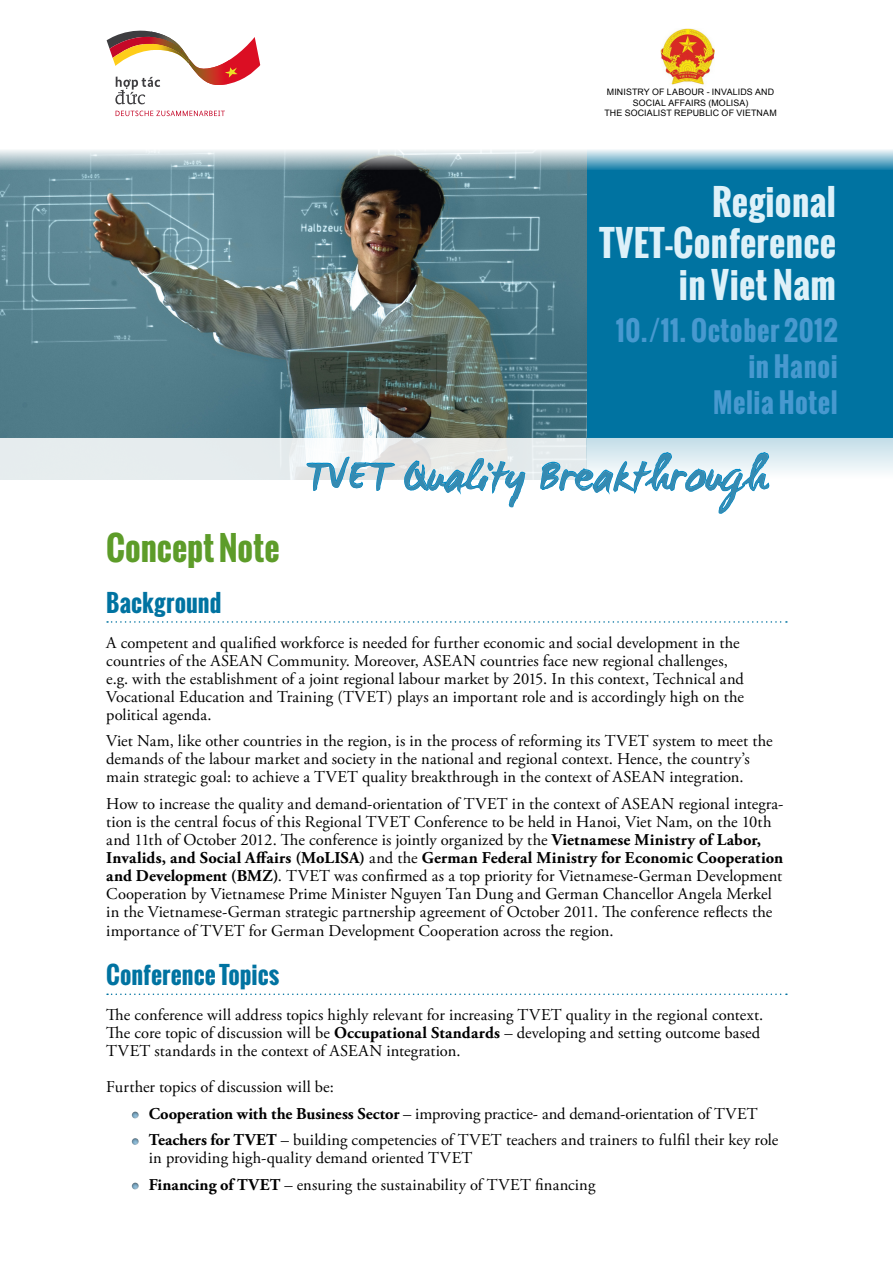
<style>
.page{position:relative;width:893px;height:1263px;background:#fff}
.page>*{position:absolute;margin:0;border:0;box-sizing:border-box;transform-origin:0 0}
.t1{font:43.95px "WC Mano Negra Bta";color:#358ab1}
.t2{font:700 35.4px/41.4px "Oswald";letter-spacing:.01em;color:#def1f9;text-align:right}
.t3{font:700 33px "Oswald";color:#5d9c29}
.t4{font:700 27px/36px "Oswald";letter-spacing:.02em;color:#4899cf;text-align:right}
.t5{font:700 24px "Oswald";color:#0073a1}
.t6{font:16.5px/18px "Adobe Garamond Pro";letter-spacing:.005em;color:#000}
.t7{font:8.85px/10.6px "Arial";letter-spacing:.015em;color:#000;text-align:center}
.s1{font-weight:700}
</style>
<div class="page">
<div style="left:571px;top:147px;width:322px;height:291px;background:#0073a1"></div>
<img style="left:0;top:170px;width:586px;height:267px">
<svg style="left:0;top:147px;width:893px;height:23px"></svg>
<svg style="left:0;top:437px;width:893px;height:43px"></svg>
<svg style="left:107px;top:621px;width:680px;height:2px"></svg>
<svg style="left:107px;top:993px;width:680px;height:2px"></svg>
<div style="left:130px;top:1110px;width:10px;height:9px;background:#000;opacity:.75"></div>
<div style="left:130px;top:1137px;width:10px;height:8px;background:#000;opacity:.75"></div>
<div style="left:130px;top:1181px;width:10px;height:9px;background:#000;opacity:.75"></div>
<svg style="left:0;top:438px;width:586px;height:41px;fill:#e6ecee"></svg>
<svg style="left:300px;top:452px;width:96px;height:39px"></svg>
<svg style="left:403px;top:457px;width:123px;height:51px"></svg>
<svg style="left:540px;top:451px;width:230px;height:63px"></svg>
<img style="left:660px;top:29px;width:55px;height:56px">
<svg style="left:116px;top:111px;width:109px;height:5px"></svg>
<svg style="left:107px;top:30px;width:153px;height:74px"></svg>
<p class="t7" style="left:604px;top:87px;width:174px">MINISTRY OF LABOUR - INVALIDS AND<br>SOCIAL AFFAIRS (MOLISA)<br>THE SOCIALIST REPUBLIC OF VIETNAM</p>
<h2 class="t2" style="left:599px;top:181px;width:238px">Regional<br>TVET-Conference in Viet Nam</h2>
<h3 class="t4" style="left:616px;top:312px;width:223px">10./11. October 2012 in Hanoi<br>Melia Hotel</h3>
<h1 class="t1" style="left:305px;top:447px;width:463px">TVET Quality Breakthrough</h1>
<h3 class="t3" style="left:106px;top:523px;width:175px">Concept Note</h3>
<h3 class="t5" style="left:106px;top:584px;width:117px">Background</h3>
<p class="t6" style="left:106px;top:634px;width:639px">A competent and qualified workforce is needed for further economic and social development in the countries of the ASEAN Community. Moreover, ASEAN countries face new regional challenges, e.g. with the establishment of a joint regional labour market by 2015. In this context, Technical and Vocational Education and Training (TVET) plays an important role and is accordingly high on the political agenda.</p>
<p class="t6" style="left:106px;top:732px;width:668px">Viet Nam, like other countries in the region, is in the process of reforming its TVET system to meet the demands of the labour market and society in the national and regional context. Hence, the country’s main strategic goal: to achieve a TVET quality breakthrough in the context of ASEAN integration.</p>
<p class="t6" style="left:106px;top:795px;width:679px">How to increase the quality and demand-orientation of TVET in the context of ASEAN regional integra&shy;tion is the central focus of this Regional TVET Conference to be held in Hanoi, Viet Nam, on the 10th and 11th of October 2012. The conference is jointly organized by the <span class="s1">Vietnamese Ministry of Labor, Invalids, and Social Affairs (MoLISA)</span> and the <span class="s1">German Federal Ministry for Economic Cooperation and Development (BMZ)</span>. TVET was confirmed as a top priority for Vietnamese-German Development Cooperation by Vietnamese Prime Minister Nguyen Tan Dung and German Chancellor Angela Merkel in the Vietnamese-German strategic partnership agreement of October 2011. The conference reflects the</p>
<p class="t6" style="left:106px;top:923px;width:509px">importance of TVET for German Development Cooperation across the region.</p>
<h3 class="t5" style="left:106px;top:957px;width:174px">Conference Topics</h3>
<p class="t6" style="left:106px;top:1006px;width:658px">The conference will address topics highly relevant for increasing TVET quality in the regional context.<br>The core topic of discussion will be <span class="s1">Occupational Standards</span> – developing and setting outcome based<br>TVET standards in the context of ASEAN integration.</p>
<p class="t6" style="left:149px;top:1074px;width:631px;line-height:26.5px;text-indent:-43px">Further topics of discussion will be:<br><span class="s1">Cooperation with the Business Sector</span> – improving practice- and demand-orientation of TVET<br><span class="s1">Teachers for TVET</span> – building competencies of TVET teachers and trainers to fulfil their key role</p>
<p class="t6" style="left:149px;top:1145px;width:448px;line-height:26.5px">in providing high-quality demand oriented TVET<br><span class="s1">Financing of TVET</span> – ensuring the sustainability of TVET financing</p>
</div>
